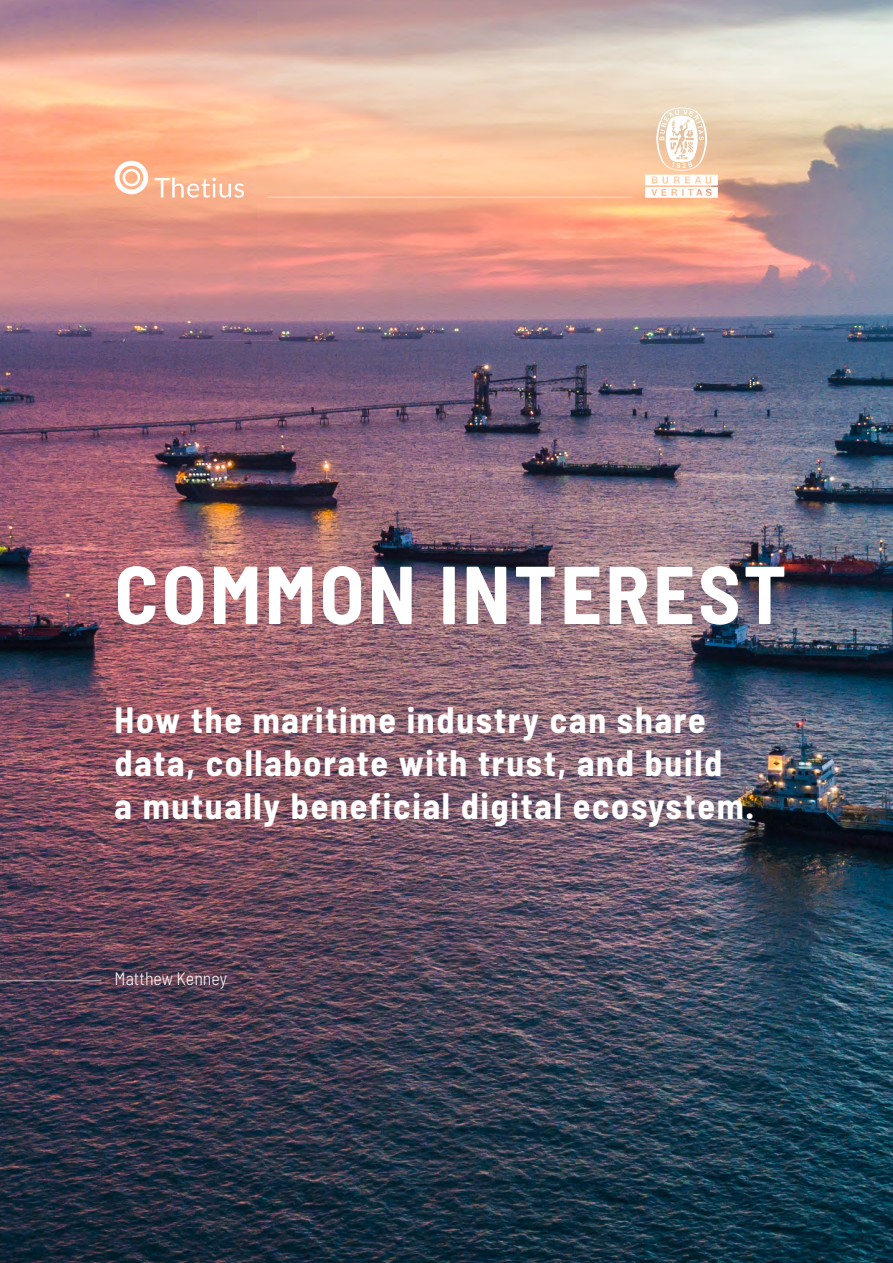
<style>
.page{position:relative;width:893px;height:1263px;background:#fff}
.page>*{position:absolute;margin:0;border:0;box-sizing:border-box;transform-origin:0 0}
.t1{font:700 semi-condensed 81.9px "Barlow";letter-spacing:.04em;color:#fff}
.other{font:700 semi-condensed 35.85px/42.9px "Barlow";letter-spacing:.05em;color:#fff}
.t2{font:300 semi-condensed 18px "Barlow";color:#fff}
</style>
<div class="page">
<img style="left:0;top:0;width:893px;height:1263px">
<svg style="left:115px;top:161px;width:129px;height:37px"></svg>
<hr style="left:268px;top:197px;width:364px;height:1px;background:#fff">
<hr style="left:0;top:980px;width:101px;height:1px;background:#fff">
<svg style="left:645px;top:108px;width:73px;height:90px"></svg>
<p class="t1" style="left:115px;top:535px;width:673px">COMMON INTEREST</p>
<p class="other" style="left:115px;top:696px;width:641px">How the maritime industry can share data, collaborate with trust, and build<br>a mutually beneficial digital ecosystem.</p>
<p class="t2" style="left:115px;top:965px;width:114px">Matthew Kenney</p>
</div>
